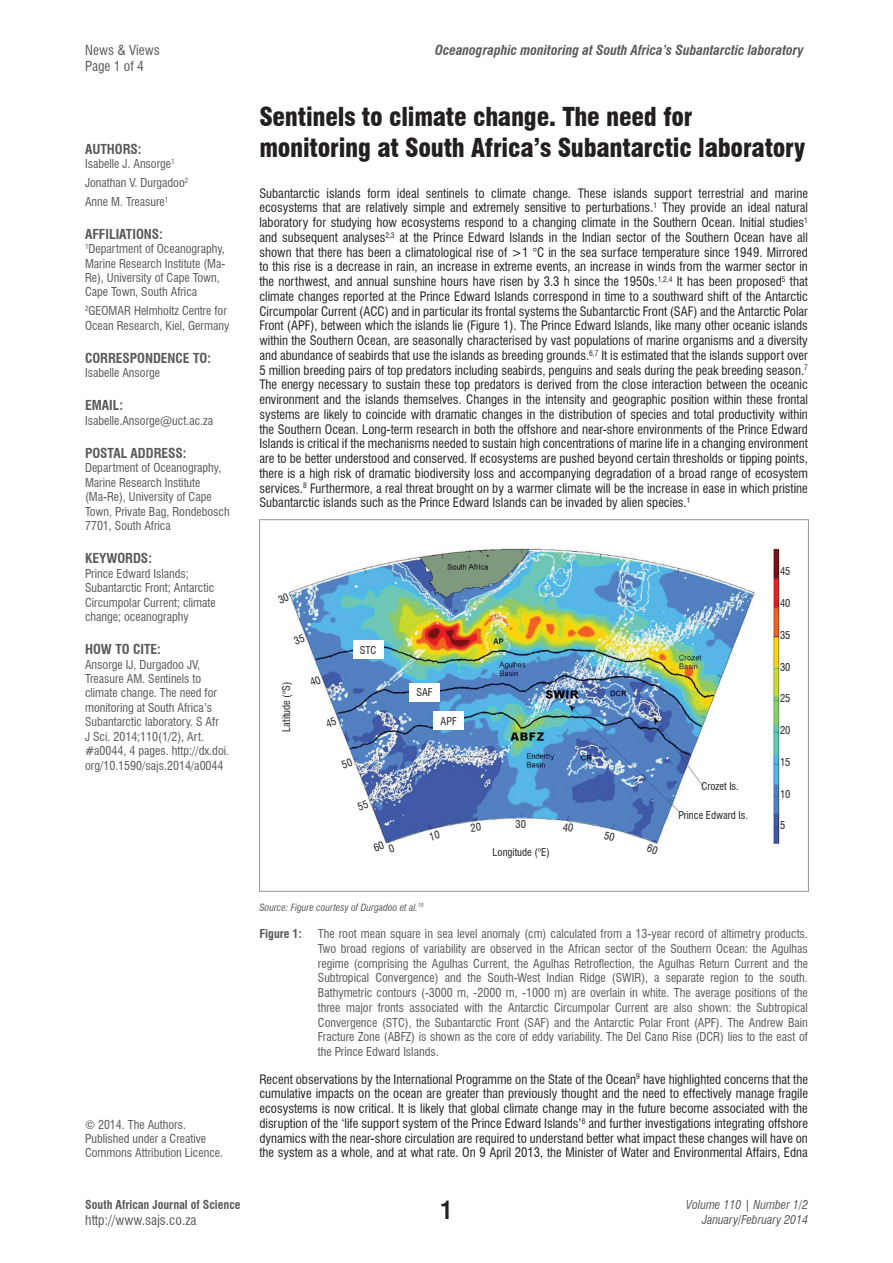
<style>
.page{position:relative;width:893px;height:1263px;background:#fff}
.page>*{position:absolute;margin:0;border:0;box-sizing:border-box;transform-origin:0 0}
.Article_Title{font:900 condensed 25.5px/31.5px "Swiss 721 BT";letter-spacing:-.01em;color:#231f20}
.t1{font:700 condensed 24px "Swiss 721 BT";color:#231f20}
.Information_bar_head{font:700 condensed 13.5px "Swiss 721 BT";color:#57585a}
.Header_-_Section_tit{font:italic 700 condensed 13.5px "Swiss 721 BT";color:#57585a}
.Header_-_Section_tit-2{font:condensed 13.5px "Swiss 721 BT";color:#57585a}
.Article_Body_Text{font:condensed 12.75px/14.7px "Swiss 721 BT";color:#231f20;text-align:justify}
.Information_bar_cont{font:condensed 12px/14.4px "Swiss 721 BT";color:#57585a}
.Figure_Caption{font:condensed 12px/14.7px "Swiss 721 BT";color:#57585a;text-align:justify}
.t2{font:italic condensed 12px/14.4px "Swiss 721 BT";color:#57585a;text-align:right}
.Figure_Caption-2{font:700 condensed 12px "Swiss 721 BT";color:#57585a}
.t3{font:condensed 10.5px "Swiss 721 BT";color:#231f20}
.Image_source{font:italic condensed 9.75px "Swiss 721 BT";color:#57585a}
</style>
<div class="page">
<img style="left:289px;top:548px;width:491px;height:298px">
<div style="left:353px;top:640px;width:30px;height:19px;background:#fff"></div>
<div style="left:409px;top:683px;width:30px;height:18px;background:#fff"></div>
<div style="left:433px;top:712px;width:31px;height:18px;background:#fff"></div>
<svg style="left:293px;top:634px;width:12px;height:11px"></svg>
<svg style="left:309px;top:675px;width:12px;height:11px"></svg>
<svg style="left:325px;top:717px;width:12px;height:11px"></svg>
<svg style="left:341px;top:758px;width:12px;height:11px"></svg>
<svg style="left:357px;top:800px;width:12px;height:10px"></svg>
<svg style="left:373px;top:841px;width:22px;height:5px"></svg>
<svg style="left:429px;top:830px;width:11px;height:10px"></svg>
<svg style="left:471px;top:823px;width:10px;height:9px"></svg>
<svg style="left:516px;top:820px;width:4px;height:8px"></svg>
<svg style="left:563px;top:823px;width:11px;height:9px"></svg>
<svg style="left:604px;top:831px;width:11px;height:10px"></svg>
<svg style="left:647px;top:844px;width:11px;height:2px"></svg>
<p class="Header_-_Section_tit-2" style="left:85px;top:42px;width:76px">News &amp; Views</p>
<p class="Header_-_Section_tit" style="left:435px;top:42px;width:370px">Oceanographic monitoring at South Africa’s Subantarctic laboratory</p>
<p class="Header_-_Section_tit-2" style="left:85px;top:58px;width:60px">Page 1 of 4</p>
<p class="Information_bar_head" style="left:85px;top:141px;width:58px">AUTHORS:</p>
<p class="Information_bar_cont" style="left:85px;top:157px;width:91px">Isabelle J. Ansorge<sup>1</sup></p>
<p class="Information_bar_cont" style="left:85px;top:175px;width:105px">Jonathan V. Durgadoo<sup>2</sup></p>
<p class="Information_bar_cont" style="left:85px;top:194px;width:85px">Anne M. Treasure<sup>1</sup></p>
<p class="Information_bar_head" style="left:85px;top:226px;width:79px">AFFILIATIONS:</p>
<p class="Information_bar_cont" style="left:85px;top:242px;width:142px"><sup>1</sup>Department of Oceanography,<br>Marine Research Institute (Ma-<br>Re), University of Cape Town,<br>Cape Town, South Africa</p>
<p class="Information_bar_cont" style="left:85px;top:304px;width:146px"><sup>2</sup>GEOMAR Helmholtz Centre for<br>Ocean Research, Kiel, Germany</p>
<p class="Information_bar_head" style="left:85px;top:350px;width:127px">CORRESPONDENCE TO:</p>
<p class="Information_bar_cont" style="left:85px;top:366px;width:77px">Isabelle Ansorge</p>
<p class="Information_bar_head" style="left:85px;top:397px;width:39px">EMAIL:</p>
<p class="Information_bar_cont" style="left:85px;top:413px;width:130px">Isabelle.Ansorge@uct.ac.za</p>
<p class="Information_bar_head" style="left:85px;top:445px;width:103px">POSTAL ADDRESS:</p>
<p class="Information_bar_cont" style="left:85px;top:461px;width:146px">Department of Oceanography,<br>Marine Research Institute (Ma-Re), University of Cape<br>Town, Private Bag, Rondebosch<br>7701, South Africa</p>
<p class="Information_bar_head" style="left:85px;top:550px;width:68px">KEYWORDS:</p>
<p class="Information_bar_cont" style="left:85px;top:566px;width:132px">Prince Edward Islands;<br>Subantarctic Front; Antarctic<br>Circumpolar Current; climate change; oceanography</p>
<p class="Information_bar_head" style="left:85px;top:641px;width:77px">HOW TO CITE:</p>
<p class="Information_bar_cont" style="left:85px;top:657px;width:146px">Ansorge IJ, Durgadoo JV,<br>Treasure AM. Sentinels to climate change. The need for monitoring at South Africa’s<br>Subantarctic laboratory. S Afr<br>J Sci. 2014;110(1/2), Art. #a0044, 4 pages. http://dx.doi. org/10.1590/sajs.2014/a0044</p>
<p class="Information_bar_cont" style="left:85px;top:1117px;width:140px">© 2014. The Authors.<br>Published under a Creative<br>Commons Attribution Licence.</p>
<p class="Figure_Caption-2" style="left:85px;top:1197px;width:157px">South African Journal of Science</p>
<p class="Header_-_Section_tit-2" style="left:85px;top:1212px;width:113px">http://www.sajs.co.za</p>
<p class="Article_Title" style="left:259px;top:101px;width:548px">Sentinels to climate change. The need for monitoring at South Africa’s Subantarctic laboratory</p>
<p class="Article_Body_Text" style="left:259px;top:186px;width:550px">Subantarctic islands form ideal sentinels to climate change. These islands support terrestrial and marine ecosystems that are relatively simple and extremely sensitive to perturbations.<sup>1</sup> They provide an ideal natural laboratory for studying how ecosystems respond to a changing climate in the Southern Ocean. Initial studies<sup>1 </sup>and subsequent analyses<sup>2,3</sup> at the Prince Edward Islands in the Indian sector of the Southern Ocean have all shown that there has been a climatological rise of &gt;1 °C in the sea surface temperature since 1949. Mirrored to this rise is a decrease in rain, an increase in extreme events, an increase in winds from the warmer sector in the northwest, and annual sunshine hours have risen by 3.3 h since the 1950s.<sup>1,2,4</sup> It has been proposed<sup>5</sup> that climate changes reported at the Prince Edward Islands correspond in time to a southward shift of the Antarctic Circumpolar Current (ACC) and in particular its frontal systems the Subantarctic Front (SAF) and the Antarctic Polar Front (APF), between which the islands lie (Figure 1). The Prince Edward Islands, like many other oceanic islands within the Southern Ocean, are seasonally characterised by vast populations of marine organisms and a diversity and abundance of seabirds that use the islands as breeding grounds.<sup>6,7</sup> It is estimated that the islands support over 5 million breeding pairs of top predators including seabirds, penguins and seals during the peak breeding season.<sup>7<br></sup>The energy necessary to sustain these top predators is derived from the close interaction between the oceanic environment and the islands themselves. Changes in the intensity and geographic position within these frontal systems are likely to coincide with dramatic changes in the distribution of species and total productivity within the Southern Ocean. Long-term research in both the offshore and near-shore environments of the Prince Edward Islands is critical if the mechanisms needed to sustain high concentrations of marine life in a changing environment are to be better understood and conserved. If ecosystems are pushed beyond certain thresholds or tipping points, there is a high risk of dramatic biodiversity loss and accompanying degradation of a broad range of ecosystem services.<sup>8</sup> Furthermore, a real threat brought on by a warmer climate will be the increase in ease in which pristine Subantarctic islands such as the Prince Edward Islands can be invaded by alien species.<sup>1</sup></p>
<p class="t3" style="left:280px;top:732px;width:51px;rotate:-90deg">Latitude (°S)</p>
<p class="t3" style="left:360px;top:643px;width:18px">STC</p>
<p class="t3" style="left:416px;top:686px;width:17px">SAF</p>
<p class="t3" style="left:441px;top:715px;width:17px">APF</p>
<p class="t3" style="left:521px;top:818px;width:7px">0</p>
<p class="t3" style="left:493px;top:845px;width:59px">Longitude (°E)</p>
<p class="t3" style="left:701px;top:780px;width:39px">Crozet Is.</p>
<p class="t3" style="left:678px;top:809px;width:71px">Prince Edward Is.</p>
<p class="t3" style="left:780px;top:565px;width:12px">45</p>
<p class="t3" style="left:780px;top:597px;width:12px">40</p>
<p class="t3" style="left:780px;top:629px;width:12px">35</p>
<p class="t3" style="left:780px;top:660px;width:12px">30</p>
<p class="t3" style="left:780px;top:692px;width:12px">25</p>
<p class="t3" style="left:780px;top:724px;width:12px">20</p>
<p class="t3" style="left:780px;top:756px;width:12px">15</p>
<p class="t3" style="left:780px;top:787px;width:12px">10</p>
<p class="t3" style="left:780px;top:819px;width:7px">5</p>
<p class="Image_source" style="left:259px;top:901px;width:166px">Source: Figure courtesy of Durgadoo et al.<sup>10</sup></p>
<p class="Figure_Caption-2" style="left:259px;top:926px;width:44px">Figure 1:</p>
<p class="Figure_Caption" style="left:318px;top:926px;width:492px">The root mean square in sea level anomaly (cm) calculated from a 13-year record of altimetry products.<br>Two broad regions of variability are observed in the African sector of the Southern Ocean: the Agulhas regime (comprising the Agulhas Current, the Agulhas Retroflection, the Agulhas Return Current and the Subtropical Convergence) and the South-West Indian Ridge (SWIR), a separate region to the south.<br>Bathymetric contours (-3000 m, -2000 m, -1000 m) are overlain in white. The average positions of the three major fronts associated with the Antarctic Circumpolar Current are also shown: the Subtropical Convergence (STC), the Subantarctic Front (SAF) and the Antarctic Polar Front (APF). The Andrew Bain Fracture Zone (ABFZ) is shown as the core of eddy variability. The Del Cano Rise (DCR) lies to the east of the Prince Edward Islands.</p>
<p class="Article_Body_Text" style="left:259px;top:1072px;width:550px">Recent observations by the International Programme on the State of the Ocean<sup>9</sup> have highlighted concerns that the cumulative impacts on the ocean are greater than previously thought and the need to effectively manage fragile ecosystems is now critical. It is likely that global climate change may in the future become associated with the disruption of the ‘life support system of the Prince Edward Islands’<sup>6</sup> and further investigations integrating offshore dynamics with the near-shore circulation are required to understand better what impact these changes will have on the system as a whole, and at what rate. On 9 April 2013, the Minister of Water and Environmental Affairs, Edna</p>
<p class="t1" style="left:440px;top:1195px;width:13px">1</p>
<p class="t2" style="left:686px;top:1198px;width:124px">Volume 110 | Number 1/2<br>January/February 2014</p>
</div>
